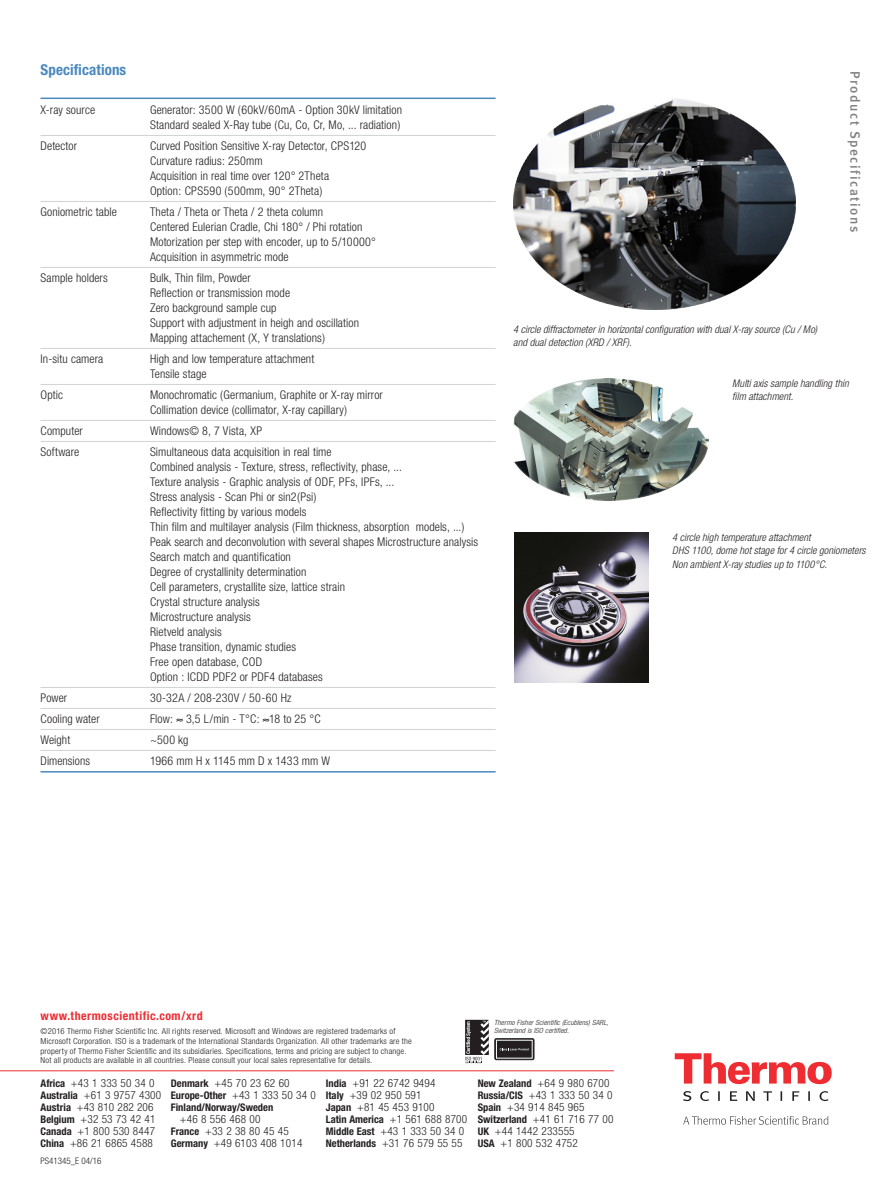
<style>
.page{position:relative;width:891px;height:1188px;background:#fff}
.page>*{position:absolute;margin:0;border:0;box-sizing:border-box;transform-origin:0 0}
.Sub_Head_1_Blue{font:700 condensed 15px "Helvetica Neue";letter-spacing:.01em;color:#4a89be}
.Document_Type{font:13.5px "Meta Medium LF";letter-spacing:.105em;color:#808083}
.Table_Body-Standard{font:300 condensed 12px/15px "Helvetica Neue";letter-spacing:.01em;color:#231f20}
.Table_Body_Last-Stan{font:300 condensed 12px "Helvetica Neue";letter-spacing:.005em;color:#231f20}
.NS_-_Web_Address{font:700 condensed 12px "Helvetica Neue";letter-spacing:.04em;color:#ee2d33}
.NS_-_Info___Phone{font:300 condensed 11.25px "Helvetica Neue";letter-spacing:.015em;color:#231f20}
.Footnote-Patent-Or_T{font:italic 300 condensed 10.5px/13.5px "Helvetica Neue LT Std";letter-spacing:.005em;color:#231f20}
.NS_-_Info___Phone-2{font:700 condensed 10.5px "Helvetica Neue";color:#231f20}
.NS_-_Part_Number{font:300 condensed 9px "Helvetica Neue";color:#231f20}
.NS_-_Copyright_Discl{font:300 condensed 8.25px/9.8px "Helvetica Neue";letter-spacing:.02em;color:#231f20;scale:1.05 1}
.NS_-_ISO_Copy{font:italic 300 condensed 7.2px/8.2px "Helvetica Neue LT Std";letter-spacing:.01em;color:#231f20;scale:1.05 1}
.s1{font-weight:700;font-size:10.5px}
.s2{font-weight:300;font-size:11.25px}
</style>
<div class="page">
<svg style="left:495px;top:1039px;width:39px;height:21px"></svg>
<div style="left:495px;top:1038px;width:39px;height:22px;border:1px solid #231f20;border-radius:2px"></div>
<svg style="left:500px;top:1048px;width:29px;height:2px"></svg>
<svg style="left:465px;top:1020px;width:24px;height:43px"></svg>
<hr style="left:0;top:1070px;width:614px;height:1px;background:#ee2d33">
<svg style="left:675px;top:1053px;width:157px;height:31px"></svg>
<svg style="left:683px;top:1091px;width:146px;height:10px"></svg>
<svg style="left:683px;top:1116px;width:145px;height:9px"></svg>
<hr style="left:40px;top:98px;width:456px;height:1px;background:#4a89be">
<hr style="left:40px;top:135px;width:456px;height:1px;background:#d1d2d4">
<hr style="left:40px;top:201px;width:456px;height:1px;background:#d1d2d4">
<hr style="left:40px;top:267px;width:456px;height:1px;background:#d1d2d4">
<hr style="left:40px;top:348px;width:456px;height:1px;background:#d1d2d4">
<hr style="left:40px;top:384px;width:456px;height:1px;background:#d1d2d4">
<hr style="left:40px;top:420px;width:456px;height:1px;background:#d1d2d4">
<hr style="left:40px;top:441px;width:456px;height:1px;background:#d1d2d4">
<hr style="left:40px;top:687px;width:456px;height:1px;background:#d1d2d4">
<hr style="left:40px;top:708px;width:456px;height:1px;background:#d1d2d4">
<hr style="left:40px;top:729px;width:456px;height:1px;background:#d1d2d4">
<hr style="left:40px;top:750px;width:456px;height:1px;background:#d1d2d4">
<hr style="left:40px;top:771px;width:456px;height:2px;background:#4a89be">
<img style="left:514px;top:98px;width:281px;height:212px">
<img style="left:513px;top:378px;width:195px;height:123px">
<img style="left:514px;top:532px;width:135px;height:151px">
<p class="Sub_Head_1_Blue" style="left:40px;top:60px;width:87px">Specifications</p>
<p class="Table_Body-Standard" style="left:40px;top:102px;width:56px">X-ray source</p>
<p class="Table_Body-Standard" style="left:150px;top:102px;width:254px">Generator: 3500 W (60kV/60mA - Option 30kV limitation<br>Standard sealed X-Ray tube (Cu, Co, Cr, Mo, ... radiation)</p>
<p class="Table_Body-Standard" style="left:40px;top:138px;width:38px">Detector</p>
<p class="Table_Body-Standard" style="left:150px;top:138px;width:218px">Curved Position Sensitive X-ray Detector, CPS120<br>Curvature radius: 250mm<br>Acquisition in real time over 120° 2Theta<br>Option: CPS590 (500mm, 90° 2Theta)</p>
<p class="Table_Body-Standard" style="left:40px;top:204px;width:78px">Goniometric table</p>
<p class="Table_Body-Standard" style="left:150px;top:204px;width:228px">Theta / Theta or Theta / 2 theta column<br>Centered Eulerian Cradle, Chi 180° / Phi rotation Motorization per step with encoder, up to 5/10000° Acquisition in asymmetric mode</p>
<p class="Table_Body-Standard" style="left:40px;top:270px;width:69px">Sample holders</p>
<p class="Table_Body-Standard" style="left:150px;top:270px;width:211px">Bulk, Thin film, Powder<br>Reflection or transmission mode<br>Zero background sample cup<br>Support with adjustment in heigh and oscillation Mapping attachement (X, Y translations)</p>
<p class="Table_Body-Standard" style="left:40px;top:351px;width:64px">In-situ camera</p>
<p class="Table_Body-Standard" style="left:150px;top:351px;width:166px">High and low temperature attachment<br>Tensile stage</p>
<p class="Table_Body-Standard" style="left:40px;top:387px;width:24px">Optic</p>
<p class="Table_Body-Standard" style="left:150px;top:387px;width:234px">Monochromatic (Germanium, Graphite or X-ray mirror<br>Collimation device (collimator, X-ray capillary)</p>
<p class="Table_Body-Standard" style="left:40px;top:423px;width:44px">Computer</p>
<p class="Table_Body-Standard" style="left:150px;top:423px;width:114px">Windows© 8, 7 Vista, XP</p>
<p class="Table_Body-Standard" style="left:40px;top:444px;width:40px">Software</p>
<p class="Table_Body-Standard" style="left:150px;top:444px;width:330px">Simultaneous data acquisition in real time<br>Combined analysis - Texture, stress, reflectivity, phase, ...<br>Texture analysis - Graphic analysis of ODF, PFs, IPFs, ...<br>Stress analysis - Scan Phi or sin2(Psi)<br>Reflectivity fitting by various models<br>Thin film and multilayer analysis (Film thickness, absorption models, ...)<br>Peak search and deconvolution with several shapes Microstructure analysis Search match and quantification<br>Degree of crystallinity determination<br>Cell parameters, crystallite size, lattice strain<br>Crystal structure analysis<br>Microstructure analysis<br>Rietveld analysis<br>Phase transition, dynamic studies<br>Free open database, COD<br>Option : ICDD PDF2 or PDF4 databases</p>
<p class="Table_Body-Standard" style="left:40px;top:690px;width:28px">Power</p>
<p class="Table_Body-Standard" style="left:150px;top:690px;width:143px">30-32A / 208-230V / 50-60 Hz</p>
<p class="Table_Body-Standard" style="left:40px;top:711px;width:61px">Cooling water</p>
<p class="Table_Body-Standard" style="left:150px;top:711px;width:172px">Flow: ≈ 3,5 L/min - T°C: ≈18 to 25 °C</p>
<p class="Table_Body-Standard" style="left:40px;top:732px;width:31px">Weight</p>
<p class="Table_Body-Standard" style="left:150px;top:732px;width:40px">~500 kg</p>
<p class="Table_Body_Last-Stan" style="left:40px;top:754px;width:51px">Dimensions</p>
<p class="Table_Body_Last-Stan" style="left:150px;top:754px;width:182px">1966 mm H x 1145 mm D x 1433 mm W</p>
<p class="Document_Type" style="left:863px;top:71px;width:162px;rotate:90deg">Product Specifications</p>
<p class="Footnote-Patent-Or_T" style="left:513px;top:323px;width:305px">4 circle diffractometer in horizontal configuration with dual X-ray source (Cu / Mo) and dual detection (XRD / XRF).</p>
<p class="Footnote-Patent-Or_T" style="left:732px;top:377px;width:118px">Multi axis sample handling thin film attachment.</p>
<p class="Footnote-Patent-Or_T" style="left:672px;top:531px;width:195px">4 circle high temperature attachment<br>DHS 1100, dome hot stage for 4 circle goniometers<br>Non ambient X-ray studies up to 1100°C.</p>
<p class="NS_-_Web_Address" style="left:40px;top:1008px;width:164px">www.thermoscientific.com/xrd</p>
<p class="NS_-_Copyright_Discl" style="left:40px;top:1026px;width:355px">©2016 Thermo Fisher Scientific Inc. All rights reserved. Microsoft and Windows are registered trademarks of Microsoft Corporation. ISO is a trademark of the International Standards Organization. All other trademarks are the property of Thermo Fisher Scientific and its subsidiaries. Specifications, terms and pricing are subject to change.<br>Not all products are available in all countries. Please consult your local sales representative for details.</p>
<p class="NS_-_ISO_Copy" style="left:494px;top:1018px;width:110px">Thermo Fisher Scientific (Ecublens) SARL,<br>Switzerland is ISO certified.</p>
<p class="NS_-_Info___Phone" style="left:40px;top:1077px;width:116px"><span class="s1">Africa</span> +43 1 333 50 34 0</p>
<p class="NS_-_Info___Phone" style="left:40px;top:1089px;width:122px"><span class="s1">Australia</span> +61 3 9757 4300</p>
<p class="NS_-_Info___Phone" style="left:40px;top:1101px;width:115px"><span class="s1">Austria</span> +43 810 282 206</p>
<p class="NS_-_Info___Phone" style="left:40px;top:1113px;width:117px"><span class="s1">Belgium</span> +32 53 73 42 41</p>
<p class="NS_-_Info___Phone" style="left:40px;top:1125px;width:116px"><span class="s1">Canada</span> +1 800 530 8447</p>
<p class="NS_-_Info___Phone" style="left:40px;top:1137px;width:114px"><span class="s1">China</span> +86 21 6865 4588</p>
<p class="NS_-_Part_Number" style="left:40px;top:1156px;width:62px">PS41345_E 04/16</p>
<p class="NS_-_Info___Phone" style="left:171px;top:1077px;width:120px"><span class="s1">Denmark</span> +45 70 23 62 60</p>
<p class="NS_-_Info___Phone-2" style="left:171px;top:1089px;width:146px">Europe-Other <span class="s2">+43 1 333 50 34 0</span></p>
<p class="NS_-_Info___Phone-2" style="left:171px;top:1101px;width:104px">Finland/Norway/Sweden</p>
<p class="NS_-_Info___Phone" style="left:180px;top:1113px;width:82px">+46 8 556 468 00</p>
<p class="NS_-_Info___Phone" style="left:171px;top:1125px;width:119px"><span class="s1">France</span> +33 2 38 80 45 45</p>
<p class="NS_-_Info___Phone" style="left:171px;top:1137px;width:133px"><span class="s1">Germany</span> +49 6103 408 1014</p>
<p class="NS_-_Info___Phone" style="left:326px;top:1077px;width:111px"><span class="s1">India</span> +91 22 6742 9494</p>
<p class="NS_-_Info___Phone" style="left:326px;top:1089px;width:97px"><span class="s1">Italy</span> +39 02 950 591</p>
<p class="NS_-_Info___Phone" style="left:326px;top:1101px;width:110px"><span class="s1">Japan</span> +81 45 453 9100</p>
<p class="NS_-_Info___Phone-2" style="left:326px;top:1113px;width:143px">Latin America <span class="s2">+1 561 688 8700</span></p>
<p class="NS_-_Info___Phone" style="left:326px;top:1125px;width:140px"><span class="s1">Middle East</span> +43 1 333 50 34 0</p>
<p class="NS_-_Info___Phone" style="left:326px;top:1137px;width:138px"><span class="s1">Netherlands</span> +31 76 579 55 55</p>
<p class="NS_-_Info___Phone" style="left:478px;top:1077px;width:133px"><span class="s1">New Zealand</span> +64 9 980 6700</p>
<p class="NS_-_Info___Phone" style="left:478px;top:1089px;width:136px"><span class="s1">Russia/CIS</span> +43 1 333 50 34 0</p>
<p class="NS_-_Info___Phone" style="left:478px;top:1101px;width:108px"><span class="s1">Spain</span> +34 914 845 965</p>
<p class="NS_-_Info___Phone" style="left:478px;top:1113px;width:137px"><span class="s1">Switzerland</span> +41 61 716 77 00</p>
<p class="NS_-_Info___Phone" style="left:478px;top:1125px;width:98px"><span class="s1">UK</span> +44 1442 233555</p>
<p class="NS_-_Info___Phone" style="left:478px;top:1137px;width:102px"><span class="s1">USA</span> +1 800 532 4752</p>
</div>
